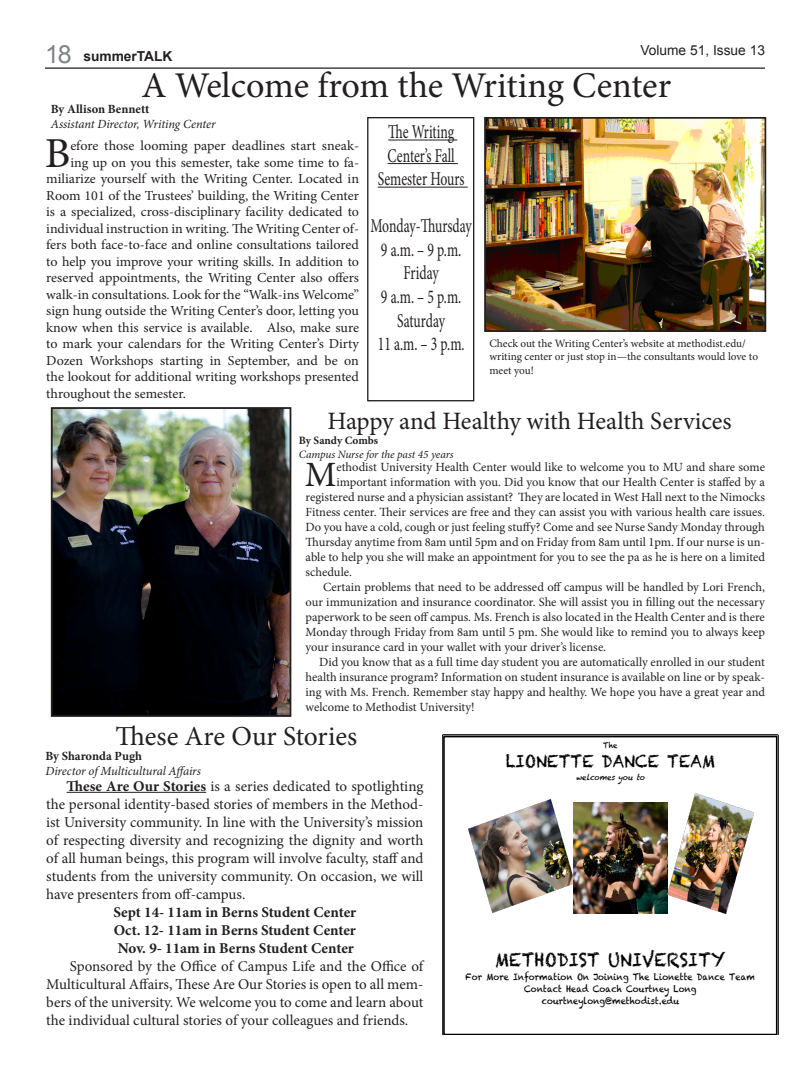
<style>
.page{position:relative;width:810px;height:1080px;background:#fff}
.page>*{position:absolute;margin:0;border:0;box-sizing:border-box;transform-origin:0 0}
.t1{font:42.75px "Minion Pro";color:#231f20}
.t2{font:36.25px "Minion Pro";letter-spacing:-.005em;color:#231f20}
.t3{font:35.62px "Minion Pro";color:#231f20}
.t4{font:27.5px "Minion Pro";color:#231f20}
.t5{font:25px "Minion Pro";color:#231f20}
.t6{font:25px "Arial";color:#808285}
.t7{font:19.62px "Minion Pro";color:#231f20;scale:.7 1}
.t8{font:18.5px "Chalkduster";letter-spacing:.005em;color:#000;scale:.9 1}
.t9{font:17.25px "Chalkduster";color:#000;scale:.9 1}
.t10{font:15px/18px "Minion Pro";color:#231f20;text-align:justify}
.t11{font:700 15px "Minion Pro";color:#231f20}
.t12{font:13.75px "Minion Pro";color:#231f20}
.t13{font:13.75px "Arial";color:#231f20}
.t14{font:700 13.75px "Arial";color:#231f20}
.t15{font:12.5px/15px "Minion Pro";letter-spacing:-.005em;color:#231f20;text-align:justify}
.t16{font:italic 12.5px "Minion Pro";letter-spacing:-.01em;color:#231f20}
.t17{font:700 12.5px "Minion Pro";color:#231f20}
.t18{font:11.25px/13.5px "Minion Pro";letter-spacing:-.005em;color:#231f20}
.t19{font:italic 11.25px "Minion Pro";letter-spacing:-.005em;color:#231f20}
.t20{font:700 11.25px "Minion Pro";color:#231f20}
.t21{font:9.25px/11.9px "Chalkduster";letter-spacing:.005em;color:#000;text-align:center;scale:.9 1}
.t22{font:italic 8px "Chalkduster";color:#000;scale:.9 1}
.t23{font:8px "Chalkduster";color:#000;scale:.9 1}
.s1{font-size:18.88px}
.s2{font-weight:700}
</style>
<div class="page">
<div style="left:443px;top:736px;width:335px;height:299px;border:2px solid #000"></div>
<img style="left:445px;top:740px;width:331px;height:291px">
<img style="left:468px;top:800px;width:107px;height:113px">
<img style="left:574px;top:803px;width:93px;height:110px">
<img style="left:668px;top:793px;width:85px;height:120px">
<img style="left:487px;top:120px;width:276px;height:209px">
<div style="left:484px;top:117px;width:282px;height:215px;border:2px solid #231f20"></div>
<hr style="left:67px;top:792px;width:139px;height:1px;background:#231f20">
<hr style="left:388px;top:140px;width:69px;height:1px;background:#231f20">
<hr style="left:388px;top:163px;width:70px;height:1px;background:#231f20">
<hr style="left:378px;top:187px;width:90px;height:1px;background:#231f20">
<div style="left:367px;top:117px;width:107px;height:284px;border:1px solid #231f20"></div>
<img style="left:54px;top:410px;width:234px;height:304px">
<div style="left:51px;top:407px;width:240px;height:310px;border:2px solid #231f20"></div>
<hr style="left:45px;top:68px;width:720px;height:1px;background:#231f20">
<p class="t6" style="left:45px;top:38px;width:28px">18</p>
<p class="t14" style="left:83px;top:47px;width:91px">summerTALK</p>
<p class="t13" style="left:640px;top:41px;width:126px">Volume 51, Issue 13</p>
<p class="t2" style="left:141px;top:61px;width:531px">A Welcome from the Writing Center</p>
<p class="t17" style="left:51px;top:100px;width:100px">By Allison Bennett</p>
<p class="t16" style="left:51px;top:115px;width:166px">Assistant Director, Writing Center</p>
<p class="t7" style="left:388px;top:119px;width:96px">The Writing</p>
<p class="t7" style="left:388px;top:142px;width:97px">Center’s Fall</p>
<p class="t7" style="left:378px;top:166px;width:126px">Semester Hours</p>
<p class="t7" style="left:370px;top:213px;width:146px">Monday-Thursday</p>
<p class="t7" style="left:381px;top:236px;width:116px">9 a.m. – 9 p.m.</p>
<p class="t7" style="left:404px;top:260px;width:52px">Friday</p>
<p class="t7" style="left:381px;top:284px;width:116px">9 a.m. – 5 p.m.</p>
<p class="t7" style="left:397px;top:307px;width:70px">Saturday</p>
<p class="t7" style="left:378px;top:331px;width:126px">11 a.m. – 3 p.m<span class="s1">.</span></p>
<p class="t1" style="left:45px;top:125px;width:27px">B</p>
<p class="t12" style="left:70px;top:137px;width:290px">efore those looming paper deadlines start sneak-</p>
<p class="t12" style="left:70px;top:153px;width:290px">ing up on you this semester, take some time to fa-</p>
<p class="t12" style="left:46px;top:170px;width:314px">miliarize yourself with the Writing Center. Located in</p>
<p class="t12" style="left:46px;top:186px;width:314px">Room 101 of the Trustees’ building, the Writing Center</p>
<p class="t12" style="left:46px;top:203px;width:314px">is a specialized, cross-disciplinary facility dedicated to</p>
<p class="t12" style="left:46px;top:219px;width:314px">individual instruction in writing. The Writing Center of-</p>
<p class="t12" style="left:46px;top:236px;width:314px">fers both face-to-face and online consultations tailored</p>
<p class="t12" style="left:46px;top:252px;width:314px">to help you improve your writing skills. In addition to</p>
<p class="t12" style="left:46px;top:269px;width:314px">reserved appointments, the Writing Center also offers</p>
<p class="t12" style="left:46px;top:285px;width:314px">walk-in consultations. Look for the “Walk-ins Welcome”</p>
<p class="t12" style="left:46px;top:302px;width:314px">sign hung outside the Writing Center’s door, letting you</p>
<p class="t12" style="left:46px;top:318px;width:314px">know when this service is available. Also, make sure</p>
<p class="t12" style="left:46px;top:335px;width:314px">to mark your calendars for the Writing Center’s Dirty</p>
<p class="t12" style="left:46px;top:351px;width:314px">Dozen Workshops starting in September, and be on</p>
<p class="t12" style="left:46px;top:368px;width:314px">the lookout for additional writing workshops presented</p>
<p class="t12" style="left:46px;top:384px;width:141px">throughout the semester.</p>
<p class="t18" style="left:489px;top:336px;width:270px">Check out the Writing Center’s website at methodist.edu/ writing center or just stop in—the consultants would love to meet you!</p>
<p class="t5" style="left:328px;top:404px;width:406px">Happy and Healthy with Health Services</p>
<p class="t20" style="left:299px;top:433px;width:81px">By Sandy Combs</p>
<p class="t19" style="left:299px;top:447px;width:156px">Campus Nurse for the past 45 years</p>
<p class="t3" style="left:305px;top:451px;width:33px">M</p>
<p class="t15" style="left:336px;top:459px;width:430px">ethodist University Health Center would like to welcome you to MU and share some</p>
<p class="t15" style="left:336px;top:474px;width:430px">important information with you. Did you know that our Health Center is staffed by a</p>
<p class="t15" style="left:306px;top:489px;width:461px">registered nurse and a physician assistant? They are located in West Hall next to the Nimocks</p>
<p class="t15" style="left:306px;top:504px;width:461px">Fitness center. Their services are free and they can assist you with various health care issues.</p>
<p class="t15" style="left:306px;top:519px;width:461px">Do you have a cold, cough or just feeling stuffy? Come and see Nurse Sandy Monday through</p>
<p class="t15" style="left:306px;top:534px;width:461px">Thursday anytime from 8am until 5pm and on Friday from 8am until 1pm. If our nurse is un-</p>
<p class="t15" style="left:306px;top:549px;width:461px">able to help you she will make an appointment for you to see the pa as he is here on a limited</p>
<p class="t15" style="left:306px;top:564px;width:48px">schedule.</p>
<p class="t15" style="left:306px;top:579px;width:461px;text-indent:17px">Certain problems that need to be addressed off campus will be handled by Lori French, our immunization and insurance coordinator. She will assist you in filling out the necessary paperwork to be seen off campus. Ms. French is also located in the Health Center and is there Monday through Friday from 8am until 5 pm. She would like to remind you to always keep your insurance card in your wallet with your driver’s license.</p>
<p class="t15" style="left:306px;top:654px;width:461px;text-indent:14px">Did you know that as a full time day student you are automatically enrolled in our student health insurance program? Information on student insurance is available on line or by speak&shy;ing with Ms. French. Remember stay happy and healthy. We hope you have a great year and welcome to Methodist University!</p>
<p class="t4" style="left:115px;top:718px;width:243px">These Are Our Stories</p>
<p class="t17" style="left:45px;top:747px;width:98px">By Sharonda Pugh</p>
<p class="t16" style="left:45px;top:762px;width:157px">Director of Multicultural Affairs</p>
<p class="t10" style="left:46px;top:777px;width:379px;text-indent:20px"><span class="s2">These Are Our Stories</span> is a series dedicated to spotlighting the personal identity-based stories of members in the Method&shy;ist University community. In line with the University’s mission of respecting diversity and recognizing the dignity and worth of all human beings, this program will involve faculty, staff and students from the university community. On occasion, we will have presenters from off-campus.</p>
<p class="t11" style="left:113px;top:901px;width:244px">Sept 14- 11am in Berns Student Center</p>
<p class="t11" style="left:114px;top:919px;width:244px">Oct. 12- 11am in Berns Student Center</p>
<p class="t11" style="left:118px;top:937px;width:238px">Nov. 9- 11am in Berns Student Center</p>
<p class="t10" style="left:46px;top:957px;width:379px;text-indent:24px">Sponsored by the Office of Campus Life and the Office of Multicultural Affairs, These Are Our Stories is open to all mem&shy;bers of the university. We welcome you to come and learn about the individual cultural stories of your colleagues and friends.</p>
<p class="t23" style="left:603px;top:740px;width:17px">The</p>
<p class="t9" style="left:506px;top:751px;width:234px">LIONETTE DANCE TEAM</p>
<p class="t22" style="left:576px;top:773px;width:82px">welcomesyouto</p>
<p class="t8" style="left:495px;top:949px;width:257px">METHODIST UNIVERSITY</p>
<p class="t21" style="left:466px;top:971px;width:323px">For More Information On Joining The Lionette Dance Team<br>Contact Head Coach Courtney Long courtneylong@methodist.edu</p>
</div>
